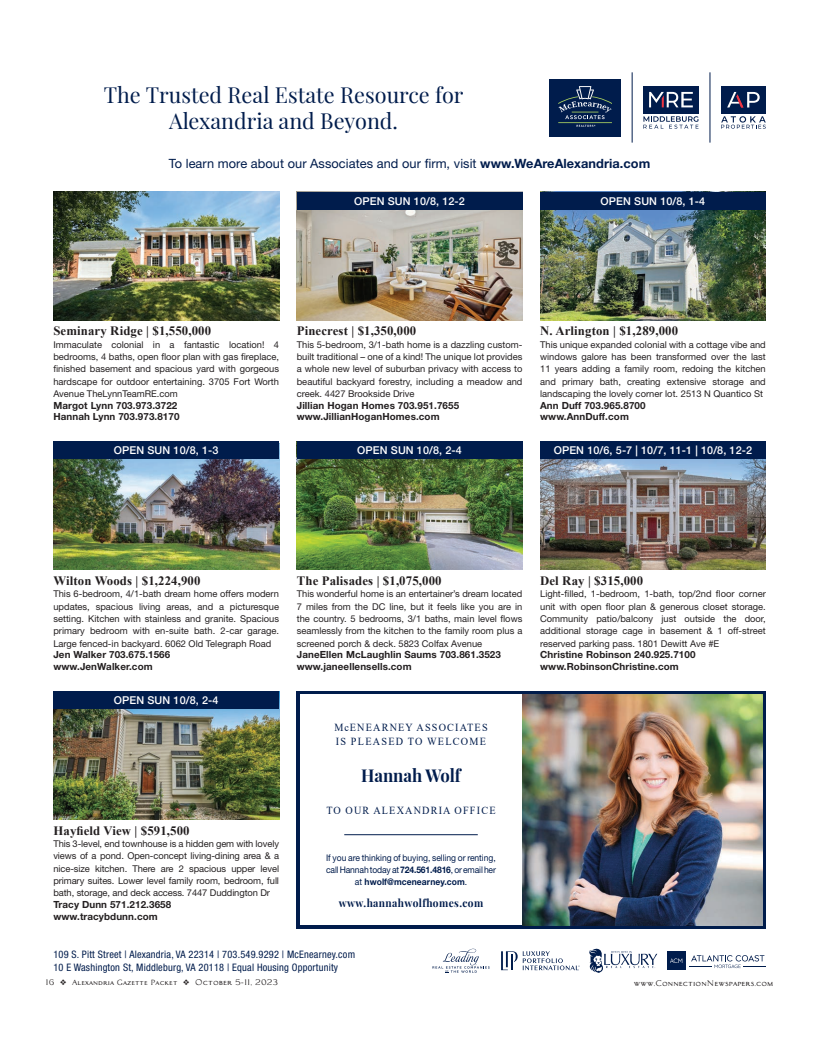
<style>
.page{position:relative;width:816px;height:1057px;background:#fff}
.page>*{position:absolute;margin:0;border:0;box-sizing:border-box;transform-origin:0 0}
.t1{font:21.6px/26px "Playfair Display";color:#001c4c;text-align:center}
.t2{font:700 17.7px "Playfair Display";color:#001c4c;scale:.94 1}
.t3{font:700 12.8px "Times New Roman";letter-spacing:.01em;color:#231f20}
.t4{font:12.8px "Helvetica Neue LT Std";letter-spacing:.005em;color:#001c4c}
.t5{font:500 10.8px "Helvetica Neue LT Std";letter-spacing:.01em;color:#fff}
.t6{font:10.8px/13.5px "Times New Roman";letter-spacing:.115em;color:#001c4c;scale:.94 1}
.t7{font:700 10.8px "Playfair Display";letter-spacing:.04em;color:#001c4c;scale:.94 1}
.t8{font:condensed 10.3px/12.4px "Helvetica Neue LT Std";letter-spacing:.02em;color:#001c4c}
.t9{font:700 9.8px/11.8px "Helvetica Neue LT Std";letter-spacing:.01em;color:#231f20}
.t10{font:9.3px/12.3px "Helvetica Neue LT Std";color:#231f20;text-align:justify}
.t11{font:9.1px/11.8px "Helvetica Neue LT Std";letter-spacing:-.005em;color:#001c4c;text-align:center;scale:.94 1}
.t12{font:8px "Architect Bold V";color:#231f20}
.t13{font:7.4px "Architect Bold V";color:#231f20}
.s1{font-weight:700}
.s2{font-size:8px}
</style>
<div class="page">
<svg style="left:501px;top:951px;width:78px;height:19px"></svg>
<svg style="left:589px;top:948px;width:68px;height:24px"></svg>
<svg style="left:432px;top:948px;width:58px;height:25px"></svg>
<div style="left:667px;top:951px;width:18px;height:18px;background:#001c4c"></div>
<svg style="left:670px;top:958px;width:12px;height:4px"></svg>
<svg style="left:689px;top:955px;width:77px;height:12px"></svg>
<div style="left:549px;top:79px;width:72px;height:57px;background:#001c4c"></div>
<svg style="left:576px;top:125px;width:19px;height:2px"></svg>
<hr style="left:558px;top:122px;width:54px;height:1px;background:#add461">
<svg style="left:558px;top:86px;width:54px;height:33px"></svg>
<div style="left:721px;top:86px;width:45px;height:27px;background:#001c4c"></div>
<svg style="left:721px;top:116px;width:45px;height:13px"></svg>
<svg style="left:727px;top:92px;width:32px;height:15px"></svg>
<hr style="left:643px;top:81px;width:1px;height:53px;background:#001c4c">
<div style="left:643px;top:86px;width:55px;height:27px;background:#001c4c"></div>
<svg style="left:649px;top:92px;width:44px;height:15px"></svg>
<svg style="left:643px;top:116px;width:55px;height:13px"></svg>
<hr style="left:632px;top:72px;width:1px;height:71px;background:#001c4c">
<hr style="left:709px;top:72px;width:1px;height:71px;background:#001c4c">
<img style="left:540px;top:209px;width:226px;height:111px">
<div style="left:540px;top:192px;width:226px;height:17px;background:#001c4c"></div>
<img style="left:297px;top:209px;width:225px;height:111px">
<div style="left:297px;top:192px;width:225px;height:17px;background:#001c4c"></div>
<img style="left:53px;top:459px;width:226px;height:111px">
<div style="left:53px;top:441px;width:226px;height:18px;background:#001c4c"></div>
<img style="left:297px;top:459px;width:225px;height:111px">
<div style="left:297px;top:441px;width:225px;height:18px;background:#001c4c"></div>
<img style="left:53px;top:192px;width:226px;height:128px">
<svg style="left:297px;top:691px;width:469px;height:237px;background:#1d3559"></svg>
<div style="left:300px;top:694px;width:222px;height:230px;background:#fff"></div>
<hr style="left:344px;top:834px;width:134px;height:1px;background:#001c4c">
<img style="left:523px;top:694px;width:239px;height:230px">
<img style="left:53px;top:708px;width:226px;height:111px">
<div style="left:53px;top:691px;width:226px;height:17px;background:#001c4c"></div>
<img style="left:540px;top:459px;width:226px;height:111px">
<div style="left:540px;top:441px;width:226px;height:18px;background:#001c4c"></div>
<p class="t1" style="left:104px;top:80px;width:361px">The Trusted Real Estate Resource for<br>Alexandria and Beyond.</p>
<p class="t4" style="left:169px;top:156px;width:483px">To learn more about our Associates and our firm, visit <span class="s1">www.WeAreAlexandria.com</span></p>
<p class="t5" style="left:354px;top:194px;width:112px">OPEN SUN 10/8, 12-2</p>
<p class="t5" style="left:600px;top:194px;width:106px">OPEN SUN 10/8, 1-4</p>
<p class="t3" style="left:53px;top:322px;width:159px">Seminary Ridge | $1,550,000</p>
<p class="t10" style="left:53px;top:338px;width:227px">Immaculate colonial in a fantastic location! 4 bedrooms, 4 baths, open floor plan with gas fireplace, finished basement and spacious yard with gorgeous hardscape for outdoor entertaining. 3705 Fort Worth Avenue TheLynnTeamRE.com</p>
<p class="t9" style="left:53px;top:399px;width:128px">Margot Lynn 703.973.3722<br>Hannah Lynn 703.973.8170</p>
<p class="t5" style="left:114px;top:444px;width:106px">OPEN SUN 10/8, 1-3</p>
<p class="t3" style="left:297px;top:322px;width:121px">Pinecrest | $1,350,000</p>
<p class="t10" style="left:297px;top:338px;width:227px">This 5-bedroom, 3/1-bath home is a dazzling custom&shy;built traditional – one of a kind! The unique lot provides a whole new level of suburban privacy with access to beautiful backyard forestry, including a meadow and creek. 4427 Brookside Drive</p>
<p class="t9" style="left:297px;top:399px;width:164px">Jillian Hogan Homes 703.951.7655 www.JillianHoganHomes.com</p>
<p class="t5" style="left:357px;top:444px;width:106px">OPEN SUN 10/8, 2-4</p>
<p class="t3" style="left:540px;top:322px;width:139px">N. Arlington | $1,289,000</p>
<p class="t10" style="left:540px;top:338px;width:227px">This unique expanded colonial with a cottage vibe and windows galore has been transformed over the last 11 years adding a family room, redoing the kitchen and primary bath, creating extensive storage and landscaping the lovely corner lot. 2513 N Quantico St</p>
<p class="t9" style="left:540px;top:399px;width:107px">Ann Duff 703.965.8700 www.AnnDuff.com</p>
<p class="t5" style="left:554px;top:444px;width:200px">OPEN 10/6, 5-7 | 10/7, 11-1 | 10/8, 12-2</p>
<p class="t3" style="left:53px;top:571px;width:149px">Wilton Woods | $1,224,900</p>
<p class="t10" style="left:53px;top:587px;width:227px">This 6-bedroom, 4/1-bath dream home offers modern updates, spacious living areas, and a picturesque setting. Kitchen with stainless and granite. Spacious primary bedroom with en-suite bath. 2-car garage.<br>Large fenced-in backyard. 6062 Old Telegraph Road</p>
<p class="t9" style="left:53px;top:648px;width:118px">Jen Walker 703.675.1566 www.JenWalker.com</p>
<p class="t5" style="left:114px;top:693px;width:106px">OPEN SUN 10/8, 2-4</p>
<p class="t3" style="left:53px;top:821px;width:138px">Hayfield View | $591,500</p>
<p class="t10" style="left:53px;top:837px;width:227px">This 3-level, end townhouse is a hidden gem with lovely views of a pond. Open-concept living-dining area &amp; a nice-size kitchen. There are 2 spacious upper level primary suites. Lower level family room, bedroom, full bath, storage, and deck access. 7447 Duddington Dr</p>
<p class="t9" style="left:53px;top:898px;width:119px">Tracy Dunn 571.212.3658 www.tracybdunn.com</p>
<p class="t3" style="left:297px;top:571px;width:146px">The Palisades | $1,075,000</p>
<p class="t10" style="left:297px;top:587px;width:227px">This wonderful home is an entertainer’s dream located 7 miles from the DC line, but it feels like you are in the country. 5 bedrooms, 3/1 baths, main level flows seamlessly from the kitchen to the family room plus a screened porch &amp; deck. 5823 Colfax Avenue</p>
<p class="t9" style="left:297px;top:648px;width:206px">JaneEllen McLaughlin Saums 703.861.3523 www.janeellensells.com</p>
<p class="t6" style="left:334px;top:720px;width:165px">McENEARNEY ASSOCIATES<br>IS PLEASED TO WELCOME</p>
<p class="t2" style="left:361px;top:761px;width:107px">Hannah Wolf</p>
<p class="t6" style="left:326px;top:802px;width:181px">TO OUR ALEXANDRIA OFFICE</p>
<p class="t11" style="left:326px;top:851px;width:182px">If you are thinking of buying, selling or renting, call Hannah today at <span class="s1">724.561.4816</span>, or email her at <span class="s1">hwolf@mcenearney.com</span>.</p>
<p class="t7" style="left:339px;top:893px;width:155px">www.hannahwolfhomes.com</p>
<p class="t8" style="left:53px;top:948px;width:303px">109 S. Pitt Street | Alexandria, VA 22314 | 703.549.9292 | McEnearney.com<br>10 E Washington St, Middleburg, VA 20118 | Equal Housing Opportunity</p>
<p class="t3" style="left:540px;top:571px;width:104px">Del Ray | $315,000</p>
<p class="t10" style="left:540px;top:587px;width:227px">Light-filled, 1-bedroom, 1-bath, top/2nd floor corner unit with open floor plan &amp; generous closet storage.<br>Community patio/balcony just outside the door, additional storage cage in basement &amp; 1 off-street reserved parking pass. 1801 Dewitt Ave #E</p>
<p class="t9" style="left:540px;top:648px;width:157px">Christine Robinson 240.925.7100 www.RobinsonChristine.com</p>
<p class="t13" style="left:45px;top:978px;width:234px"><span class="s2">16</span> ❖ Alexandria Gazette Packet ❖ <span class="s2">October 5-11, 2023</span></p>
<p class="t12" style="left:634px;top:978px;width:141px">www.ConnectionNewspapers.com</p>
</div>
